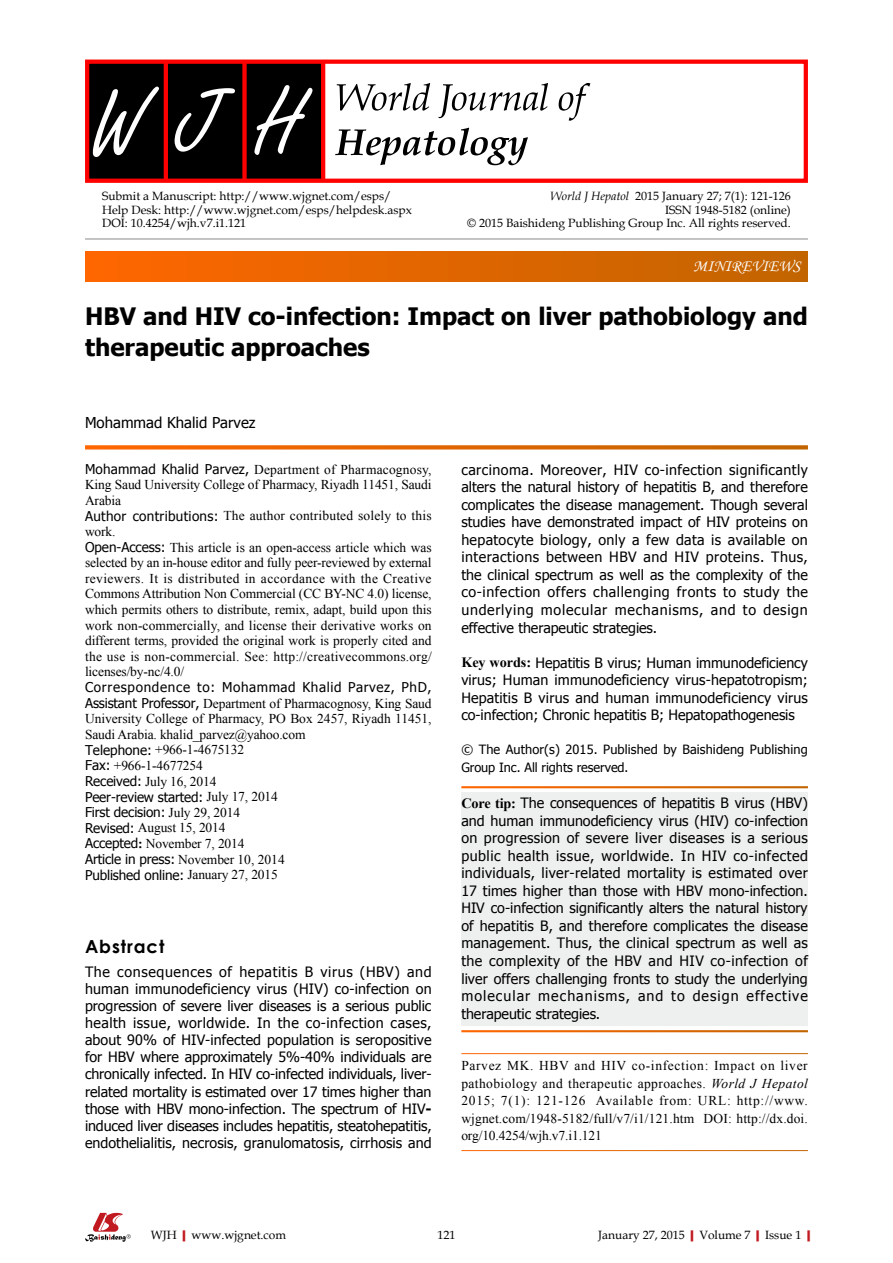
<style>
.page{position:relative;width:893px;height:1263px;background:#fff}
.page>*{position:absolute;margin:0;border:0;box-sizing:border-box;transform-origin:0 0}
.t1{font:700 24px/31.5px "Tahoma";color:#000}
.t2{font:700 18px "Century Gothic";letter-spacing:.05em;color:#000}
.t3{font:16.5px "Monotype Corsiva";color:#fff}
.t4{font:15px "Tahoma";color:#000}
.t5{font:14.25px/17.5px "Tahoma";letter-spacing:-.005em;color:#000;text-align:justify}
.t6{font:13.5px/15.6px "Times New Roman";letter-spacing:-.01em;color:#000}
.t7{font:12.75px/17.5px "Tahoma";letter-spacing:.01em;color:#000}
.t8{font:12px/13.5px "Book Antiqua";color:#000}
.s1{font-style:italic}
.s2{font-family:"Tahoma"}
.s3{font-weight:700}
.s4{font-family:"Times New Roman";font-weight:700}
.s5{font-weight:700;color:#c01920}
</style>
<div class="page">
<div style="left:461px;top:792px;width:347px;height:234px;background:#eeefef"></div>
<div style="left:85px;top:252px;width:723px;height:29px;background:linear-gradient(to right,#f60,#c16500)"></div>
<hr style="left:85px;top:239px;width:723px;height:1px;background:#898989">
<svg style="left:85px;top:445px;width:723px;height:4px;background:#e26f11"></svg>
<svg style="left:85px;top:1213px;width:46px;height:29px"></svg>
<div style="left:87px;top:61px;width:236px;height:121px;background:#000"></div>
<hr style="left:164px;top:61px;width:4px;height:121px;background:#f00">
<div style="left:242px;top:61px;width:5px;height:121px;background:#f00"></div>
<hr style="left:321px;top:61px;width:4px;height:121px;background:#f00">
<div style="left:85px;top:60px;width:723px;height:123px;border:4px solid #f00"></div>
<svg style="left:254px;top:85px;width:58px;height:70px"></svg>
<svg style="left:175px;top:88px;width:60px;height:64px"></svg>
<svg style="left:93px;top:87px;width:66px;height:70px"></svg>
<svg style="left:337px;top:83px;width:253px;height:38px"></svg>
<svg style="left:335px;top:128px;width:193px;height:37px"></svg>
<p class="t8" style="left:102px;top:189px;width:311px">Submit a Manuscript: http://www.wjgnet.com/esps/<br>Help Desk: http://www.wjgnet.com/esps/helpdesk.aspx<br>DOI: 10.4254/wjh.v7.i1.121</p>
<p class="t8" style="left:467px;top:189px;width:325px;text-align:right"><span class="s1">World J Hepatol</span> 2015 January 27; 7(1): 121-126<br>ISSN 1948-5182 (online)<br>© 2015 Baishideng Publishing Group Inc. All rights reserved.</p>
<p class="t3" style="left:693px;top:256px;width:109px">MINIREVIEWS</p>
<p class="t1" style="left:85px;top:299px;width:724px">HBV and HIV co-infection: Impact on liver pathobiology and therapeutic approaches</p>
<p class="t4" style="left:85px;top:413px;width:172px">Mohammad Khalid Parvez</p>
<p class="t6" style="left:85px;top:461px;width:348px"><span class="s2">Mohammad Khalid Parvez,</span> Department of Pharmacognosy, King Saud University College of Pharmacy, Riyadh 11451, Saudi Arabia<br><span class="s2">Author contributions:</span> The author contributed solely to this work.<br><span class="s2">Open-Access:</span> This article is an open-access article which was selected by an in-house editor and fully peer-reviewed by external reviewers. It is distributed in accordance with the Creative Commons Attribution Non Commercial (CC BY-NC 4.0) license, which permits others to distribute, remix, adapt, build upon this work non-commercially, and license their derivative works on different terms, provided the original work is properly cited and the use is non-commercial. See: http://creativecommons.org/ licenses/by-nc/4.0/<br><span class="s2">Correspondence to: Mohammad Khalid Parvez, PhD, Assistant Professor,</span> Department of Pharmacognosy, King Saud University College of Pharmacy, PO Box 2457, Riyadh 11451, Saudi Arabia. khalid_parvez@yahoo.com<br><span class="s2">Telephone:</span> +966-1-4675132<br><span class="s2">Fax:</span> +966-1-4677254<br><span class="s2">Received:</span> July 16, 2014<br><span class="s2">Peer-review started:</span> July 17, 2014<br><span class="s2">First decision:</span> July 29, 2014<br><span class="s2">Revised:</span> August 15, 2014<br><span class="s2">Accepted</span><span class="s3">:</span> November 7, 2014<br><span class="s2">Article in press:</span> November 10, 2014<br><span class="s2">Published online:</span> January 27, 2015</p>
<p class="t2" style="left:85px;top:933px;width:81px">Abstract</p>
<p class="t5" style="left:85px;top:962px;width:348px;line-height:17.1px">The consequences of hepatitis B virus (HBV) and human immunodeficiency virus (HIV) co-infection on progression of severe liver diseases is a serious public health issue, worldwide. In the co-infection cases, about 90% of HIV-infected population is seropositive for HBV where approximately 5%-40% individuals are chronically infected. In HIV co-infected individuals, liver&shy;related mortality is estimated over 17 times higher than those with HBV mono-infection. The spectrum of HIV&shy;induced liver diseases includes hepatitis, steatohepatitis, endothelialitis, necrosis, granulomatosis, cirrhosis and</p>
<p class="t5" style="left:461px;top:460px;width:348px">carcinoma. Moreover, HIV co-infection significantly alters the natural history of hepatitis B, and therefore complicates the disease management. Though several studies have demonstrated impact of HIV proteins on hepatocyte biology, only a few data is available on interactions between HBV and HIV proteins. Thus, the clinical spectrum as well as the complexity of the co-infection offers challenging fronts to study the underlying molecular mechanisms, and to design effective therapeutic strategies.</p>
<p class="t5" style="left:461px;top:653px;width:348px"><span class="s4">Key words:</span> Hepatitis B virus; Human immunodeficiency virus; Human immunodeficiency virus-hepatotropism; Hepatitis B virus and human immunodeficiency virus co-infection; Chronic hepatitis B; Hepatopathogenesis</p>
<p class="t7" style="left:461px;top:740px;width:348px">© The Author(s) 2015. Published by Baishideng Publishing<br>Group Inc. All rights reserved.</p>
<p class="t5" style="left:461px;top:793px;width:348px"><span class="s4">Core tip:</span> The consequences of hepatitis B virus (HBV) and human immunodeficiency virus (HIV) co-infection on progression of severe liver diseases is a serious public health issue, worldwide. In HIV co-infected individuals, liver-related mortality is estimated over 17 times higher than those with HBV mono-infection.<br>HIV co-infection significantly alters the natural history of hepatitis B, and therefore complicates the disease management. Thus, the clinical spectrum as well as the complexity of the HBV and HIV co-infection of liver offers challenging fronts to study the underlying molecular mechanisms, and to design effective therapeutic strategies.</p>
<p class="t6" style="left:461px;top:1057px;width:348px;line-height:17.5px;text-align:justify">Parvez MK. HBV and HIV co-infection: Impact on liver pathobiology and therapeutic approaches. <span class="s1">World J Hepatol </span>2015; 7(1): 121-126 Available from: URL: http://www. wjgnet.com/1948-5182/full/v7/i1/121.htm DOI: http://dx.doi. org/10.4254/wjh.v7.i1.121</p>
<p class="t8" style="left:151px;top:1227px;width:137px">WJH<span class="s5">|</span>www.wjgnet.com</p>
<p class="t8" style="left:437px;top:1227px;width:19px">121</p>
<p class="t8" style="left:598px;top:1227px;width:219px">January 27, 2015<span class="s5">|</span>Volume 7<span class="s5">|</span>Issue 1<span class="s5">|</span></p>
</div>
